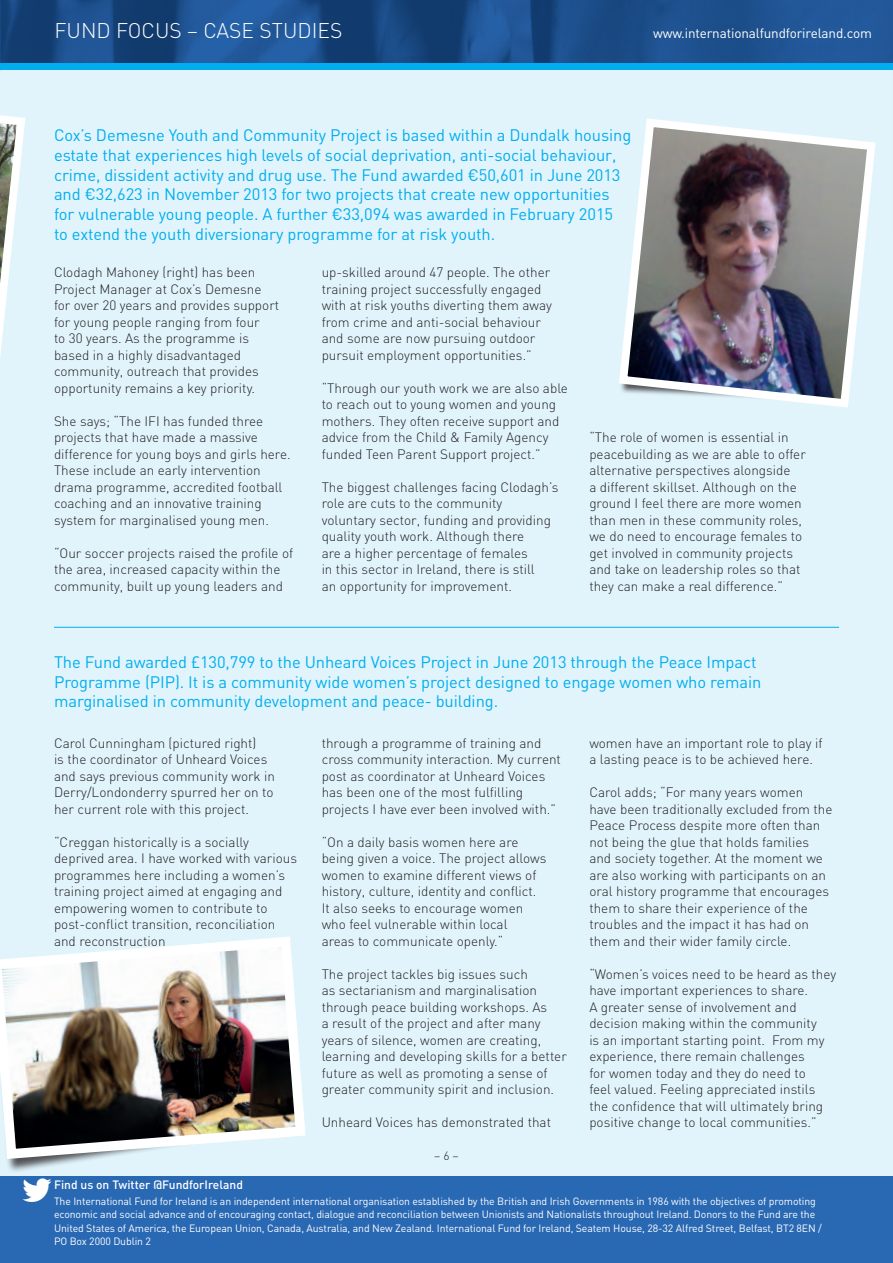
<style>
.page{position:relative;width:893px;height:1263px;background:#fff}
.page>*{position:absolute;margin:0;border:0;box-sizing:border-box;transform-origin:0 0}
.t1{font:300 21px "DIN";color:#fff}
.t2{font:16.5px/19.8px "DIN";letter-spacing:-.005em;color:#00aeef}
.t3{font:300 13.5px/16.5px "DIN";color:#231f20}
.t4{font:13.5px "DIN";letter-spacing:-.01em;color:#fff}
.t5{font:500 12px "DIN";color:#fff}
.t6{font:300 12px "DIN";color:#231f20}
.t7{font:10.5px/13.5px "DIN";letter-spacing:-.01em;color:#fff}
.s1{font-family:"DIN Euro"}
</style>
<div class="page">
<div style="left:0;top:68px;width:892px;height:1195px;background:#e1f4fc"></div>
<img style="left:1px;top:0;width:891px;height:64px">
<div style="left:0;top:64px;width:893px;height:6px;background:#00aeef"></div>
<svg style="left:892px;top:0;width:1px;height:233px"></svg>
<img style="left:0;top:0;width:1px;height:64px">
<hr style="left:892px;top:975px;width:1px;height:203px;background:#073a81">
<div style="left:0;top:1176px;width:893px;height:87px;background:#2968b3"></div>
<div style="left:0;top:1059px;width:196px;height:114px;background:#231f20;opacity:.75"></div>
<img style="left:0;top:937px;width:306px;height:227px">
<hr style="left:54px;top:627px;width:785px;height:1px;background:#00aeef">
<svg style="left:0;top:115px;width:25px;height:241px"></svg>
<img style="left:619px;top:118px;width:257px;height:290px">
<p class="t1" style="left:54px;top:18px;width:289px">FUND FOCUS – CASE STUDIES</p>
<p class="t4" style="left:653px;top:25px;width:220px">www.internationalfundforireland.com</p>
<p class="t2" style="left:54px;top:125px;width:579px">Cox’s Demesne Youth and Community Project is based within a Dundalk housing estate that experiences high levels of social deprivation, anti-social behaviour, crime, dissident activity and drug use. The Fund awarded <span class="s1">2</span>50,601 in June 2013 and <span class="s1">2</span>32,623 in November 2013 for two projects that create new opportunities for vulnerable young people. A further <span class="s1">2</span>33,094 was awarded in February 2015<br>to extend the youth diversionary programme for at risk youth.</p>
<p class="t3" style="left:54px;top:264px;width:227px">Clodagh Mahoney (right) has been Project Manager at Cox’s Demesne for over 20 years and provides support for young people ranging from four<br>to 30 years. As the programme is based in a highly disadvantaged community, outreach that provides opportunity remains a key priority.</p>
<p class="t3" style="left:54px;top:412px;width:238px">She says; “The IFI has funded three projects that have made a massive difference for young boys and girls here.<br>These include an early intervention drama programme, accredited football coaching and an innovative training system for marginalised young men.</p>
<p class="t3" style="left:54px;top:544px;width:241px">“Our soccer projects raised the profile of the area, increased capacity within the community, built up young leaders and</p>
<p class="t3" style="left:322px;top:264px;width:232px">up-skilled around 47 people. The other training project successfully engaged with at risk youths diverting them away from crime and anti-social behaviour and some are now pursuing outdoor pursuit employment opportunities.”</p>
<p class="t3" style="left:322px;top:379px;width:248px">“Through our youth work we are also able to reach out to young women and young mothers. They often receive support and advice from the Child &amp; Family Agency funded Teen Parent Support project.”</p>
<p class="t3" style="left:322px;top:478px;width:238px">The biggest challenges facing Clodagh’s role are cuts to the community voluntary sector, funding and providing quality youth work. Although there<br>are a higher percentage of females<br>in this sector in Ireland, there is still<br>an opportunity for improvement.</p>
<p class="t3" style="left:589px;top:429px;width:218px">“The role of women is essential in peacebuilding as we are able to offer alternative perspectives alongside<br>a different skillset. Although on the ground I feel there are more women than men in these community roles, we do need to encourage females to get involved in community projects and take on leadership roles so that they can make a real difference.”</p>
<p class="t2" style="left:54px;top:652px;width:709px">The Fund awarded £130,799 to the Unheard Voices Project in June 2013 through the Peace Impact<br>Programme (PIP). It is a community wide women’s project designed to engage women who remain marginalised in community development and peace- building.</p>
<p class="t3" style="left:54px;top:735px;width:223px">Carol Cunningham (pictured right)<br>is the coordinator of Unheard Voices and says previous community work in Derry/Londonderry spurred her on to her current role with this project.</p>
<p class="t3" style="left:54px;top:834px;width:245px">“Creggan historically is a socially deprived area. I have worked with various programmes here including a women’s training project aimed at engaging and empowering women to contribute to post-conflict transition, reconciliation and reconstruction</p>
<p class="t5" style="left:54px;top:1177px;width:190px">Find us on Twitter @FundforIreland</p>
<p class="t3" style="left:322px;top:735px;width:241px">through a programme of training and cross community interaction. My current post as coordinator at Unheard Voices has been one of the most fulfilling projects I have ever been involved with.”</p>
<p class="t3" style="left:322px;top:834px;width:226px">“On a daily basis women here are being given a voice. The project allows women to examine different views of history, culture, identity and conflict.<br>It also seeks to encourage women who feel vulnerable within local<br>areas to communicate openly.“</p>
<p class="t3" style="left:322px;top:966px;width:247px">The project tackles big issues such<br>as sectarianism and marginalisation through peace building workshops. As<br>a result of the project and after many years of silence, women are creating, learning and developing skills for a better future as well as promoting a sense of greater community spirit and inclusion.</p>
<p class="t3" style="left:322px;top:1114px;width:231px">Unheard Voices has demonstrated that</p>
<p class="t6" style="left:434px;top:1148px;width:26px">– 6 –</p>
<p class="t3" style="left:589px;top:735px;width:235px">women have an important role to play if a lasting peace is to be achieved here.</p>
<p class="t3" style="left:589px;top:784px;width:245px">Carol adds; “For many years women have been traditionally excluded from the Peace Process despite more often than not being the glue that holds families and society together. At the moment we are also working with participants on an oral history programme that encourages them to share their experience of the troubles and the impact it has had on them and their wider family circle.</p>
<p class="t3" style="left:589px;top:966px;width:248px">“Women’s voices need to be heard as they have important experiences to share.<br>A greater sense of involvement and decision making within the community<br>is an important starting point. From my experience, there remain challenges<br>for women today and they do need to<br>feel valued. Feeling appreciated instils the confidence that will ultimately bring positive change to local communities.”</p>
<p class="t7" style="left:54px;top:1194px;width:769px">The International Fund for Ireland is an independent international organisation established by the British and Irish Governments in 1986 with the objectives of promoting economic and social advance and of encouraging contact, dialogue and reconciliation between Unionists and Nationalists throughout Ireland. Donors to the Fund are the United States of America, the European Union, Canada, Australia, and New Zealand. International Fund for Ireland, Seatem House, 28-32 Alfred Street, Belfast, BT2 8EN / PO Box 2000 Dublin 2</p>
</div>
